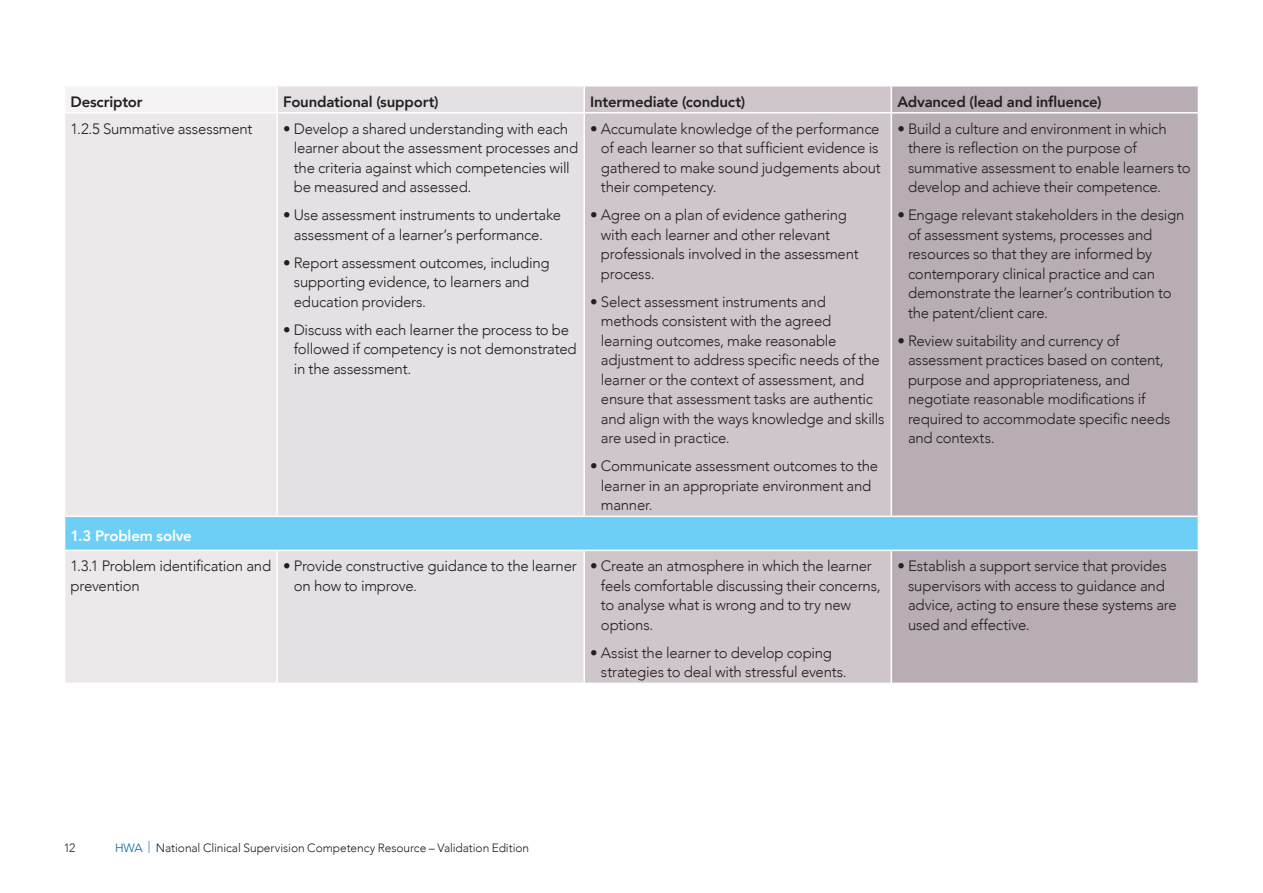
<style>
.page{position:relative;width:1263px;height:893px;background:#fff}
.page>*{position:absolute;margin:0;border:0;box-sizing:border-box;transform-origin:0 0}
.t1{font:300 15px/19.5px "Avenir";letter-spacing:-.015em;color:#231f20}
.t2{font:800 15px "Avenir";letter-spacing:-.015em;color:#231f20}
.t3{font:800 15px "Avenir";letter-spacing:-.015em;color:#fff}
.t4{font:300 12px "Avenir";letter-spacing:-.005em;color:#231f20}
.s1{color:#0066a5}
</style>
<div class="page">
<div style="left:65px;top:86px;width:212px;height:27px;background:#f5f3f4"></div>
<div style="left:278px;top:87px;width:305px;height:596px;background:#e5e0e3"></div>
<div style="left:585px;top:87px;width:305px;height:596px;background:#cfc6cc"></div>
<div style="left:892px;top:87px;width:306px;height:596px;background:#b8adb5"></div>
<div style="left:65px;top:114px;width:211px;height:569px;background:#ede9eb"></div>
<div style="left:65px;top:516px;width:1133px;height:34px;background:#6ecff6"></div>
<hr style="left:64px;top:85px;width:213px;height:2px;background:#fff">
<hr style="left:276px;top:87px;width:2px;height:25px;background:#fff">
<hr style="left:64px;top:112px;width:213px;height:2px;background:#fff">
<hr style="left:277px;top:112px;width:307px;height:2px;background:#fff">
<hr style="left:584px;top:112px;width:307px;height:2px;background:#fff">
<hr style="left:891px;top:112px;width:308px;height:2px;background:#fff">
<hr style="left:64px;top:516px;width:213px;height:1px;background:#fff">
<hr style="left:277px;top:516px;width:307px;height:1px;background:#fff">
<hr style="left:584px;top:516px;width:307px;height:1px;background:#fff">
<hr style="left:891px;top:516px;width:308px;height:1px;background:#fff">
<hr style="left:64px;top:550px;width:213px;height:1px;background:#fff">
<hr style="left:277px;top:550px;width:307px;height:1px;background:#fff">
<hr style="left:584px;top:550px;width:307px;height:1px;background:#fff">
<hr style="left:891px;top:550px;width:308px;height:1px;background:#fff">
<p class="t2" style="left:71px;top:88px;width:74px">Descriptor</p>
<p class="t2" style="left:283px;top:88px;width:157px">Foundational (support)</p>
<p class="t2" style="left:590px;top:88px;width:156px">Intermediate (conduct)</p>
<p class="t2" style="left:897px;top:88px;width:206px">Advanced (lead and influence)</p>
<p class="t1" style="left:71px;top:119px;width:184px">1.2.5 Summative assessment</p>
<p class="t1" style="left:294px;top:119px;width:286px;text-indent:-11px">• Develop a shared understanding with each learner about the assessment processes and the criteria against which competencies will be measured and assessed.</p>
<p class="t1" style="left:283px;top:205px;width:279px;text-align:center">• Use assessment instruments to undertake assessment of a learner’s performance.</p>
<p class="t1" style="left:294px;top:253px;width:257px;text-indent:-11px">• Report assessment outcomes, including supporting evidence, to learners and education providers.</p>
<p class="t1" style="left:294px;top:320px;width:284px;text-indent:-11px">• Discuss with each learner the process to be followed if competency is not demonstrated in the assessment.</p>
<p class="t1" style="left:601px;top:119px;width:282px;text-indent:-11px">• Accumulate knowledge of the performance of each learner so that sufficient evidence is gathered to make sound judgements about their competency.</p>
<p class="t1" style="left:601px;top:205px;width:259px;text-indent:-11px">• Agree on a plan of evidence gathering with each learner and other relevant professionals involved in the assessment process.</p>
<p class="t1" style="left:601px;top:292px;width:285px;text-indent:-11px">• Select assessment instruments and methods consistent with the agreed learning outcomes, make reasonable adjustment to address specific needs of the learner or the context of assessment, and ensure that assessment tasks are authentic and align with the ways knowledge and skills are used in practice.</p>
<p class="t1" style="left:601px;top:456px;width:279px;text-indent:-11px">• Communicate assessment outcomes to the learner in an appropriate environment and manner.</p>
<p class="t1" style="left:908px;top:119px;width:284px;text-indent:-11px">• Build a culture and environment in which there is reflection on the purpose of summative assessment to enable learners to develop and achieve their competence.</p>
<p class="t1" style="left:908px;top:205px;width:278px;text-indent:-11px">• Engage relevant stakeholders in the design of assessment systems, processes and resources so that they are informed by contemporary clinical practice and can demonstrate the learner’s contribution to the patent/client care.</p>
<p class="t1" style="left:908px;top:331px;width:264px;text-indent:-11px">• Review suitability and currency of assessment practices based on content, purpose and appropriateness, and negotiate reasonable modifications if required to accommodate specific needs and contexts.</p>
<p class="t3" style="left:71px;top:522px;width:123px">1.3 Problem solve</p>
<p class="t1" style="left:71px;top:556px;width:202px">1.3.1 Problem identification and prevention</p>
<p class="t1" style="left:294px;top:556px;width:284px;text-indent:-11px">• Provide constructive guidance to the learner on how to improve.</p>
<p class="t1" style="left:601px;top:556px;width:281px;text-indent:-11px">• Create an atmosphere in which the learner feels comfortable discussing their concerns, to analyse what is wrong and to try new options.</p>
<p class="t1" style="left:601px;top:643px;width:247px;text-indent:-11px">• Assist the learner to develop coping strategies to deal with stressful events.</p>
<p class="t1" style="left:908px;top:556px;width:270px;text-indent:-11px">• Establish a support service that provides supervisors with access to guidance and advice, acting to ensure these systems are used and effective.</p>
<p class="t4" style="left:64px;top:841px;width:13px">12</p>
<p class="t4" style="left:115px;top:841px;width:416px"><span class="s1">HWA |</span> National Clinical Supervision Competency Resource – Validation Edition</p>
</div>
